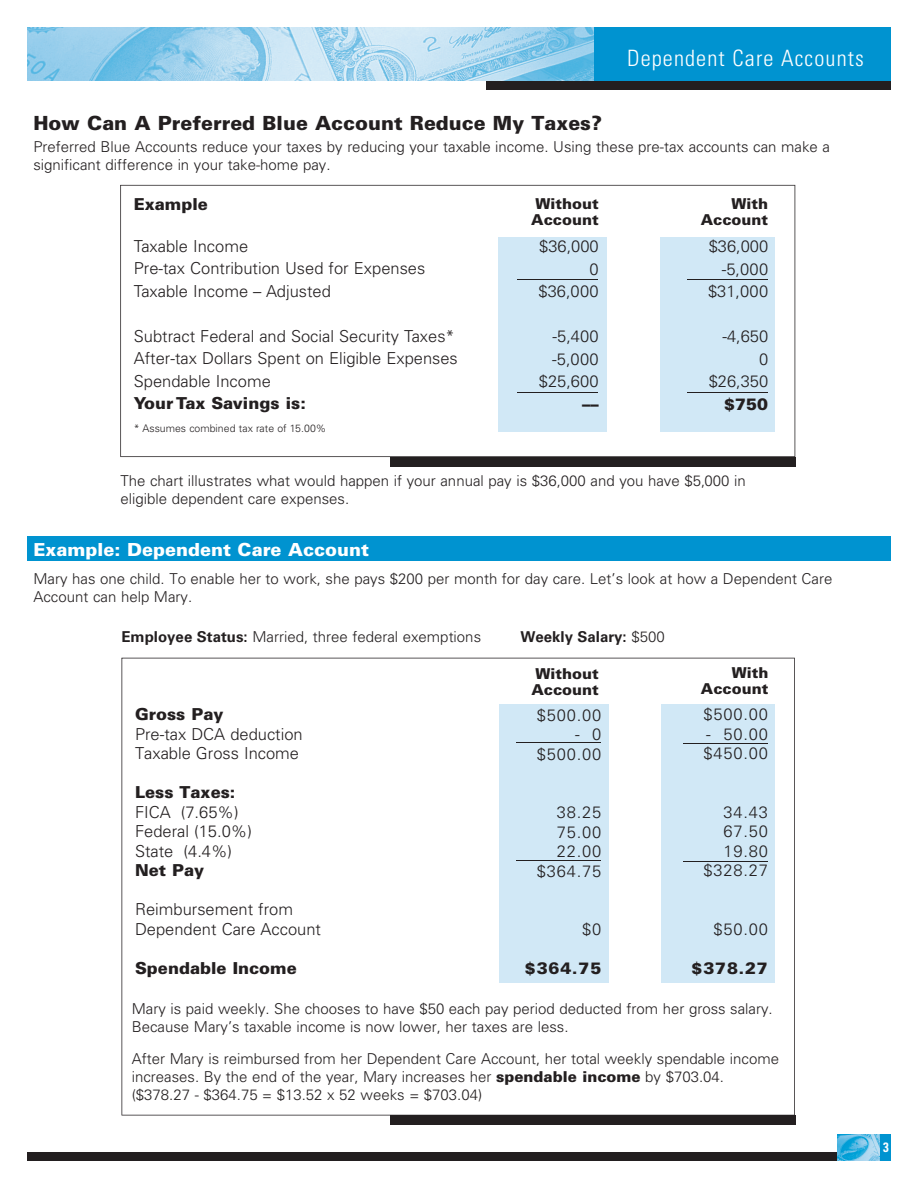
<style>
.page{position:relative;width:918px;height:1188px;background:#fff}
.page>*{position:absolute;margin:0;border:0;box-sizing:border-box;transform-origin:0 0}
.t1{font:300 condensed 22.5px "Univers LT Std";letter-spacing:.05em;color:#fff}
.t2{font:900 19.5px "Univers LT Std";color:#231f20}
.t3{font:900 18px "Univers LT Std";color:#fff}
.t4{font:300 16.5px/22.5px "Univers LT Std";color:#231f20}
.t5{font:900 16.5px "Univers LT Std";color:#231f20}
.t6{font:300 16.5px/19.5px "Univers LT Std";letter-spacing:.05em;color:#231f20;text-align:right}
.t7{font:300 16.5px/22.5px "Univers LT Std";letter-spacing:.02em;color:#231f20;text-align:right}
.t8{font:300 15px/18px "Univers LT Std";color:#231f20}
.t9{font:900 15px/16.5px "Univers LT Std";color:#231f20}
.t10{font:700 15px "Univers LT Std";color:#231f20}
.t11{font:700 condensed 13.5px "Univers LT Std";color:#fff;scale:.95 1}
.t12{font:300 10.5px "Univers LT Std";color:#231f20}
.s1{font-weight:700}
.s2{font-weight:300}
.s3{font-weight:900}
</style>
<div class="page">
<svg style="left:122px;top:658px;width:673px;height:458px"></svg>
<svg style="left:120px;top:185px;width:675px;height:272px"></svg>
<div style="left:498px;top:237px;width:108px;height:195px;background:#d1e8f6"></div>
<div style="left:660px;top:237px;width:115px;height:195px;background:#d1e8f6"></div>
<div style="left:27px;top:537px;width:864px;height:24px;background:#0093d0"></div>
<div style="left:27px;top:1152px;width:810px;height:9px;background:#231f20"></div>
<img style="left:837px;top:1134px;width:44px;height:27px">
<div style="left:881px;top:1134px;width:10px;height:27px;background:#0093d0"></div>
<div style="left:390px;top:457px;width:405px;height:10px;background:#231f20"></div>
<div style="left:390px;top:1115px;width:405px;height:10px;background:#231f20"></div>
<div style="left:499px;top:705px;width:110px;height:278px;background:#d1e8f6"></div>
<div style="left:662px;top:705px;width:113px;height:278px;background:#d1e8f6"></div>
<hr style="left:516px;top:743px;width:85px;height:1px;background:#231f20">
<hr style="left:516px;top:861px;width:85px;height:1px;background:#231f20">
<hr style="left:683px;top:743px;width:85px;height:1px;background:#231f20">
<hr style="left:683px;top:861px;width:85px;height:1px;background:#231f20">
<hr style="left:687px;top:279px;width:81px;height:1px;background:#231f20">
<hr style="left:517px;top:279px;width:81px;height:1px;background:#231f20">
<hr style="left:517px;top:392px;width:81px;height:1px;background:#231f20">
<hr style="left:687px;top:392px;width:81px;height:1px;background:#231f20">
<img style="left:27px;top:27px;width:567px;height:54px">
<div style="left:594px;top:27px;width:297px;height:54px;background:#0093d0"></div>
<div style="left:486px;top:81px;width:405px;height:9px;background:#231f20"></div>
<h1 class="t1" style="left:627px;top:49px;width:238px">Dependent Care Accounts</h1>
<h2 class="t2" style="left:33px;top:116px;width:570px">How Can A Preferred Blue Account Reduce My Taxes?</h2>
<p class="t8" style="left:33px;top:139px;width:798px">Preferred Blue Accounts reduce your taxes by reducing your taxable income. Using these pre-tax accounts can make a significant difference in your take-home pay.</p>
<p class="t5" style="left:134px;top:198px;width:76px">Example</p>
<p class="t4" style="left:134px;top:236px;width:293px">Taxable Income<br>Pre-tax Contribution Used for Expenses<br>Taxable Income – Adjusted</p>
<p class="t4" style="left:134px;top:326px;width:326px">Subtract Federal and Social Security Taxes*<br>After-tax Dollars Spent on Eligible Expenses<br>Spendable Income</p>
<p class="t5" style="left:134px;top:397px;width:174px">Your Tax Savings is:</p>
<p class="t12" style="left:134px;top:424px;width:194px">* Assumes combined tax rate of 15.00%</p>
<p class="t9" style="left:531px;top:196px;width:69px">Without<br>Account</p>
<p class="t4" style="left:539px;top:236px;width:62px;text-align:right">$36,000<br>0 $36,000</p>
<p class="t7" style="left:539px;top:326px;width:61px">-5,400 -5,000 $25,600</p>
<p class="t5" style="left:582px;top:398px;width:18px">––</p>
<p class="t9" style="left:701px;top:196px;width:69px;text-align:right">With<br>Account</p>
<p class="t4" style="left:708px;top:236px;width:62px;text-align:right">$36,000 -5,000 $31,000</p>
<p class="t4" style="left:709px;top:326px;width:61px;text-align:right">-4,650<br>0 $26,350</p>
<p class="t5" style="left:724px;top:398px;width:46px">$750</p>
<p class="t8" style="left:120px;top:473px;width:627px">The chart illustrates what would happen if your annual pay is $36,000 and you have $5,000 in eligible dependent care expenses.</p>
<p class="t3" style="left:33px;top:543px;width:337px">Example: Dependent Care Account</p>
<p class="t8" style="left:33px;top:571px;width:801px">Mary has one child. To enable her to work, she pays $200 per month for day care. Let’s look at how a Dependent Care<br>Account can help Mary.</p>
<p class="t8" style="left:122px;top:628px;width:361px"><span class="s1">Employee Status:</span> Married, three federal exemptions</p>
<p class="t10" style="left:520px;top:630px;width:146px">Weekly Salary: <span class="s2">$500</span></p>
<p class="t5" style="left:135px;top:708px;width:90px">Gross Pay</p>
<p class="t4" style="left:135px;top:725px;width:169px;line-height:19.5px">Pre-tax DCA deduction<br>Taxable Gross Income</p>
<p class="t5" style="left:135px;top:786px;width:102px">Less Taxes:</p>
<p class="t4" style="left:135px;top:803px;width:118px;line-height:19.5px">FICA (7.65%)<br>Federal (15.0%)<br>State (4.4%)</p>
<p class="t5" style="left:135px;top:864px;width:71px">Net Pay</p>
<p class="t4" style="left:135px;top:901px;width:188px;line-height:19.5px">Reimbursement from<br>Dependent Care Account</p>
<p class="t5" style="left:135px;top:962px;width:163px">Spendable Income</p>
<p class="t9" style="left:531px;top:666px;width:69px">Without<br>Account</p>
<p class="t4" style="left:537px;top:705px;width:66px">$500.00</p>
<p class="t4" style="left:537px;top:726px;width:66px;line-height:19.5px;text-align:right">- 0 $500.00</p>
<p class="t6" style="left:537px;top:804px;width:66px">38.25<br>75.00<br>22.00 $364.75</p>
<p class="t4" style="left:582px;top:919px;width:21px">$0</p>
<p class="t5" style="left:525px;top:962px;width:78px">$364.75</p>
<p class="t9" style="left:701px;top:665px;width:69px;text-align:right">With<br>Account</p>
<p class="t4" style="left:703px;top:704px;width:66px">$500.00</p>
<p class="t4" style="left:703px;top:725px;width:66px;line-height:19.5px">- 50.00 $450.00</p>
<p class="t6" style="left:703px;top:803px;width:66px">34.43<br>67.50<br>19.80 $328.27</p>
<p class="t4" style="left:713px;top:919px;width:56px">$50.00</p>
<p class="t5" style="left:692px;top:962px;width:78px">$378.27</p>
<p class="t8" style="left:132px;top:1001px;width:643px">Mary is paid weekly. She chooses to have $50 each pay period deducted from her gross salary.<br>Because Mary’s taxable income is now lower, her taxes are less.</p>
<p class="t8" style="left:132px;top:1050px;width:649px">After Mary is reimbursed from her Dependent Care Account, her total weekly spendable income increases. By the end of the year, Mary increases her <span class="s3">spendable income</span> by $703.04. ($378.27 - $364.75 = $13.52 x 52 weeks = $703.04)</p>
<p class="t11" style="left:883px;top:1142px;width:7px">3</p>
</div>
